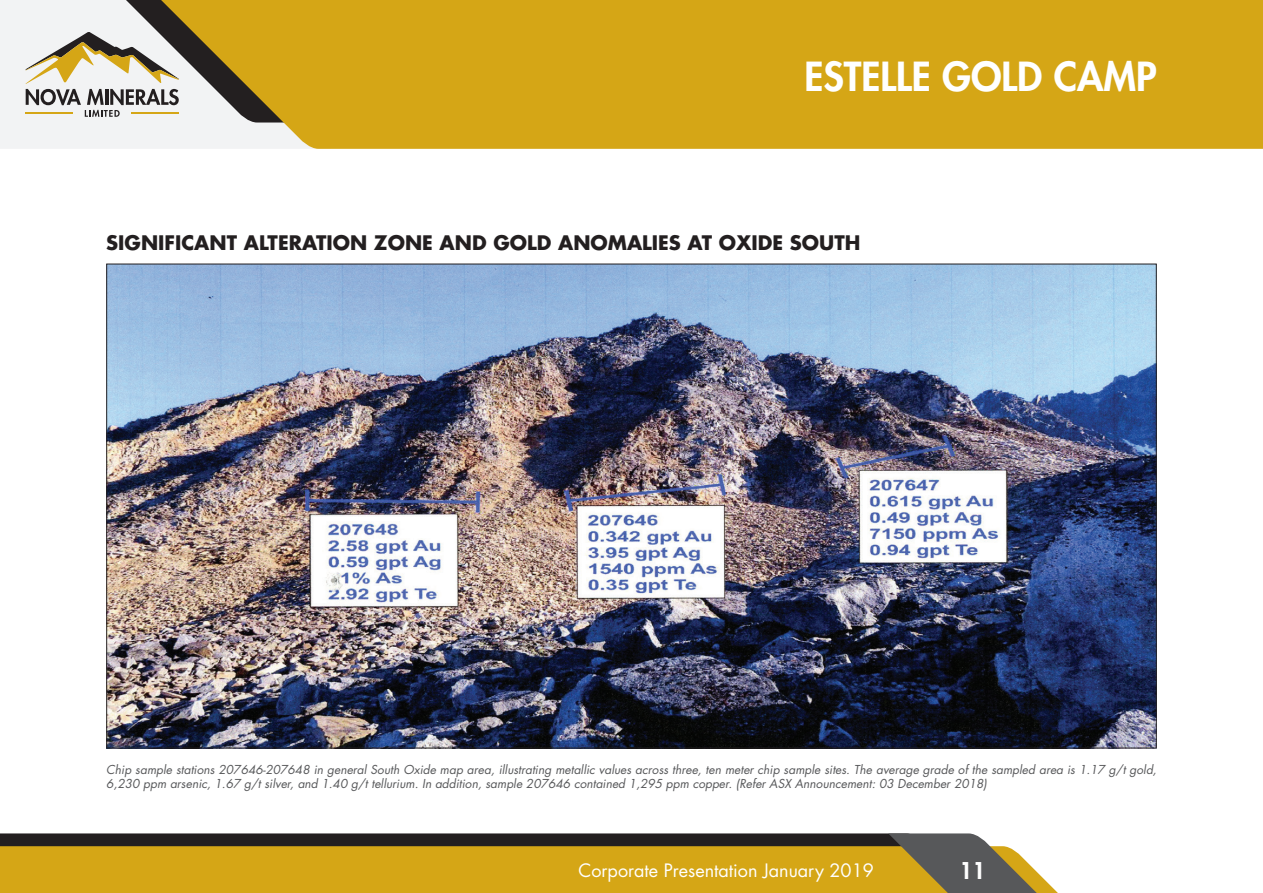
<style>
.page{position:relative;width:1263px;height:893px;background:#fff}
.page>*{position:absolute;margin:0;border:0;box-sizing:border-box;transform-origin:0 0}
.t1{font:800 39px "Futura Std";color:#fff}
.t2{font:800 22.5px "Futura Std";color:#fff}
.t3{font:700 19.5px "Futura Std";color:#231f20}
.t4{font:18px "Futura Std";color:#fff}
.t5{font:italic 12px/14.4px "Futura Std";color:#57585a}
</style>
<div class="page">
<img style="left:108px;top:266px;width:1047px;height:480px">
<div style="left:0;top:0;width:92px;height:149px;background:#f2f3f4"></div>
<svg style="left:0;top:833px;width:888px;height:13px;background:#2a2627"></svg>
<div style="left:0;top:846px;width:888px;height:47px;background:#d5a616"></div>
<svg style="left:92px;top:0;width:1171px;height:149px;background:#d2a723"></svg>
<svg style="left:888px;top:833px;width:170px;height:60px"></svg>
<svg style="left:26px;top:32px;width:153px;height:85px"></svg>
<h1 class="t1" style="left:804px;top:51px;width:354px">ESTELLE GOLD CAMP</h1>
<h3 class="t3" style="left:106px;top:230px;width:756px">SIGNIFICANT ALTERATION ZONE AND GOLD ANOMALIES AT OXIDE SOUTH</h3>
<p class="t5" style="left:106px;top:762px;width:1052px">Chip sample stations 207646-207648 in general South Oxide map area, illustrating metallic values across three, ten meter chip sample sites. The average grade of the sampled area is 1.17 g/t gold,<br>6,230 ppm arsenic, 1.67 g/t silver, and 1.40 g/t tellurium. In addition, sample 207646 contained 1,295 ppm copper. (Refer ASX Announcement: 03 December 2018)</p>
<h3 class="t4" style="left:578px;top:859px;width:297px">Corporate Presentation January 2019</h3>
<h2 class="t2" style="left:959px;top:856px;width:28px">11</h2>
</div>
